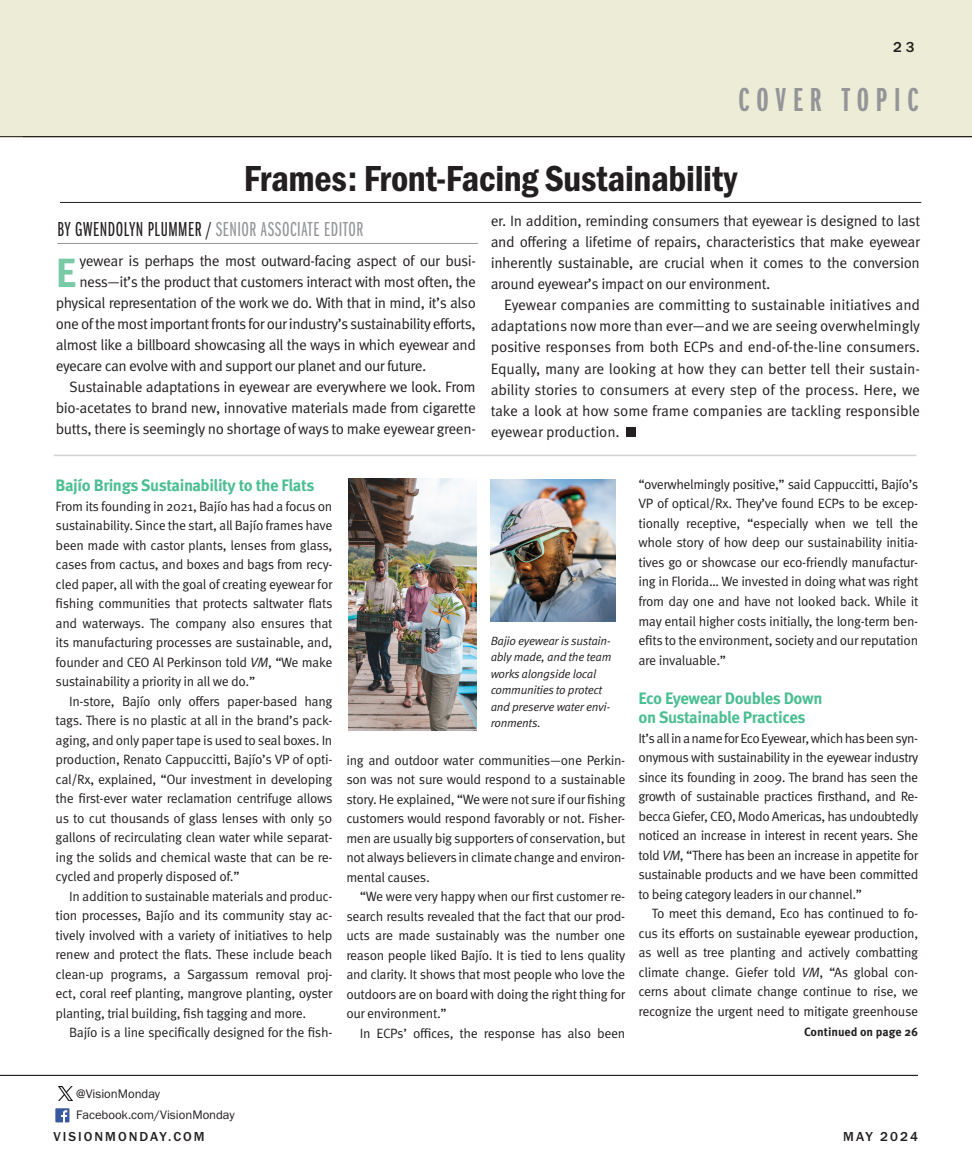
<style>
.page{position:relative;width:972px;height:1175px;background:#fff}
.page>*{position:absolute;margin:0;border:0;box-sizing:border-box;transform-origin:0 0}
.Captions{font:700 40.65px "Meta Pro";color:#78c9a6}
.Blue_Tint_Box_Head_2_Col{font:37.5px "Franklin Gothic URW Con Dem";letter-spacing:-.01em;color:#231f20}
.CATEGORY{font:34.5px "Franklin Gothic URW Ext Com D Dem";letter-spacing:.2em;color:#939598}
.Author_Byline{font:21px "Franklin Gothic URW Ext Com D Boo";letter-spacing:.025em;color:#939598}
.Captions-2{font:700 16.5px/19.5px "Meta Pro";letter-spacing:-.03em;color:#4abe92}
.Captions-3{font:15px/21px "Meta Pro Norm";letter-spacing:-.035em;color:#231f20;text-align:justify}
.CATEGORY-2{font:500 15px "Franklin Gothic URW";color:#231f20}
.Captions-4{font:13.5px/19.5px "Meta Pro Norm";letter-spacing:-.025em;color:#231f20;text-align:justify}
.CATEGORY-3{font:500 13.5px "Franklin Gothic URW";letter-spacing:.15em;color:#231f20}
.t1{font:12.75px "Franklin Gothic URW Boo";color:#231f20}
.Captions-5{font:12px/16.5px "Meta Pro Norm Ita";letter-spacing:-.025em;color:#231f20}
.t2{font:700 12px "Meta Pro";color:#231f20}
.s1{color:#231f20}
.s2{font-family:"Meta Pro Norm Ita"}
</style>
<div class="page">
<div style="left:1px;top:0;width:971px;height:137px;background:#edecd6"></div>
<hr style="left:0;top:136px;width:972px;height:1px;background:#231f20">
<hr style="left:0;top:1075px;width:918px;height:1px;background:#231f20">
<img style="left:55px;top:1108px;width:14px;height:14px">
<img style="left:59px;top:1086px;width:14px;height:14px">
<hr style="left:60px;top:202px;width:861px;height:1px;background:#231f20">
<hr style="left:54px;top:454px;width:862px;height:2px;background:#d1d2d4">
<img style="left:348px;top:479px;width:128px;height:251px">
<hr style="left:57px;top:243px;width:421px;height:1px;background:#939598">
<div style="left:626px;top:427px;width:9px;height:9px;background:#231f20"></div>
<img style="left:491px;top:479px;width:124px;height:142px">
<p class="CATEGORY-2" style="left:893px;top:38px;width:23px">23</p>
<p class="CATEGORY" style="left:739px;top:81px;width:181px">COVER TOPIC</p>
<p class="Blue_Tint_Box_Head_2_Col" style="left:244px;top:153px;width:495px">Frames: Front-Facing Sustainability</p>
<p class="Author_Byline" style="left:57px;top:218px;width:307px"><span class="s1">BY GWENDOLYN PLUMMER /</span> SENIOR ASSOCIATE EDITOR</p>
<p class="Captions-3" style="left:491px;top:210px;width:431px">er. In addition, reminding consumers that eyewear is designed to last and offering a lifetime of repairs, characteristics that make eyewear inherently sustainable, are crucial when it comes to the conversion around eyewear’s impact on our environment.</p>
<p class="Captions-3" style="left:491px;top:294px;width:431px;text-indent:14px">Eyewear companies are committing to sustainable initiatives and adaptations now more than ever—and we are seeing overwhelmingly positive responses from both ECPs and end-of-the-line consumers.<br>Equally, many are looking at how they can better tell their sustain&shy;ability stories to consumers at every step of the process. Here, we take a look at how some frame companies are tackling responsible eyewear production.</p>
<p class="Captions" style="left:56px;top:241px;width:22px">E</p>
<p class="Captions-3" style="left:79px;top:249px;width:398px">yewear is perhaps the most outward-facing aspect of our busi-</p>
<p class="Captions-3" style="left:79px;top:270px;width:398px">ness—it’s the product that customers interact with most often, the</p>
<p class="Captions-3" style="left:56px;top:291px;width:422px">physical representation of the work we do. With that in mind, it’s also</p>
<p class="Captions-3" style="left:56px;top:312px;width:422px">one of the most important fronts for our industry’s sustainability efforts,</p>
<p class="Captions-3" style="left:56px;top:333px;width:422px">almost like a billboard showcasing all the ways in which eyewear and</p>
<p class="Captions-3" style="left:56px;top:354px;width:372px">eyecare can evolve with and support our planet and our future.</p>
<p class="Captions-3" style="left:56px;top:375px;width:422px;text-indent:14px">Sustainable adaptations in eyewear are everywhere we look. From bio-acetates to brand new, innovative materials made from cigarette butts, there is seemingly no shortage of ways to make eyewear green-</p>
<p class="Captions-2" style="left:56px;top:474px;width:260px">Bajío Brings Sustainability to the Flats</p>
<p class="Captions-4" style="left:56px;top:495px;width:278px">From its founding in 2021, Bajío has had a focus on sustainability. Since the start, all Bajío frames have been made with castor plants, lenses from glass, cases from cactus, and boxes and bags from recy&shy;cled paper, all with the goal of creating eyewear for fishing communities that protects saltwater flats and waterways. The company also ensures that its manufacturing processes are sustainable, and, founder and CEO Al Perkinson told <span class="s2">VM</span>, “We make sustainability a priority in all we do.”</p>
<p class="Captions-4" style="left:56px;top:690px;width:278px;text-indent:14px">In-store, Bajío only offers paper-based hang tags. There is no plastic at all in the brand’s pack&shy;aging, and only paper tape is used to seal boxes. In production, Renato Cappuccitti, Bajío’s VP of opti&shy;cal/Rx, explained, “Our investment in developing the first-ever water reclamation centrifuge allows us to cut thousands of glass lenses with only 50 gallons of recirculating clean water while separat&shy;ing the solids and chemical waste that can be re&shy;cycled and properly disposed of.”</p>
<p class="Captions-4" style="left:56px;top:885px;width:278px;text-indent:14px">In addition to sustainable materials and produc&shy;tion processes, Bajío and its community stay ac&shy;tively involved with a variety of initiatives to help renew and protect the flats. These include beach clean-up programs, a Sargassum removal proj&shy;ect, coral reef planting, mangrove planting, oyster planting, trial building, fish tagging and more.</p>
<p class="Captions-4" style="left:69px;top:1022px;width:265px">Bajío is a line specifically designed for the fish-</p>
<p class="Captions-5" style="left:491px;top:631px;width:122px">Bajio eyewear is sustain&shy;ably made, and the team works alongside local communities to protect and preserve water envi&shy;ronments.</p>
<p class="Captions-4" style="left:346px;top:749px;width:281px">ing and outdoor water communities—one Perkin&shy;son was not sure would respond to a sustainable story. He explained, “We were not sure if our fishing customers would respond favorably or not. Fisher&shy;men are usually big supporters of conservation, but not always believers in climate change and environ&shy;mental causes.</p>
<p class="Captions-4" style="left:346px;top:885px;width:281px;text-indent:14px">“We were very happy when our first customer re&shy;search results revealed that the fact that our prod&shy;ucts are made sustainably was the number one reason people liked Bajío. It is tied to lens quality and clarity. It shows that most people who love the outdoors are on board with doing the right thing for our environment.”</p>
<p class="Captions-4" style="left:360px;top:1022px;width:267px">In ECPs’ offices, the response has also been</p>
<p class="Captions-4" style="left:638px;top:473px;width:281px">“overwhelmingly positive,” said Cappuccitti, Bajío’s VP of optical/Rx. They’ve found ECPs to be excep&shy;tionally receptive, “especially when we tell the whole story of how deep our sustainability initia&shy;tives go or showcase our eco-friendly manufactur&shy;ing in Florida… We invested in doing what was right from day one and have not looked back. While it may entail higher costs initially, the long-term ben&shy;efits to the environment, society and our reputation are invaluable.”</p>
<p class="Captions-2" style="left:638px;top:687px;width:186px">Eco Eyewear Doubles Down on Sustainable Practices</p>
<p class="Captions-4" style="left:638px;top:727px;width:281px">It’s all in a name for Eco Eyewear, which has been syn&shy;onymous with sustainability in the eyewear industry since its founding in 2009. The brand has seen the growth of sustainable practices firsthand, and Re&shy;becca Giefer, CEO, Modo Americas, has undoubtedly noticed an increase in interest in recent years. She told <span class="s2">VM</span>, “There has been an increase in appetite for sustainable products and we have been committed to being category leaders in our channel.”</p>
<p class="Captions-4" style="left:638px;top:902px;width:281px;text-indent:14px">To meet this demand, Eco has continued to fo&shy;cus its efforts on sustainable eyewear production, as well as tree planting and actively combatting climate change. Giefer told <span class="s2">VM</span>, “As global con&shy;cerns about climate change continue to rise, we recognize the urgent need to mitigate greenhouse</p>
<p class="t2" style="left:804px;top:1022px;width:116px">Continued on page 26</p>
<p class="t1" style="left:76px;top:1086px;width:85px">@VisionMonday</p>
<p class="t1" style="left:76px;top:1106px;width:160px">Facebook.com/VisionMonday</p>
<p class="CATEGORY-3" style="left:53px;top:1128px;width:153px">VISIONMONDAY.COM</p>
<p class="CATEGORY-3" style="left:843px;top:1128px;width:76px">MAY 2024</p>
</div>
